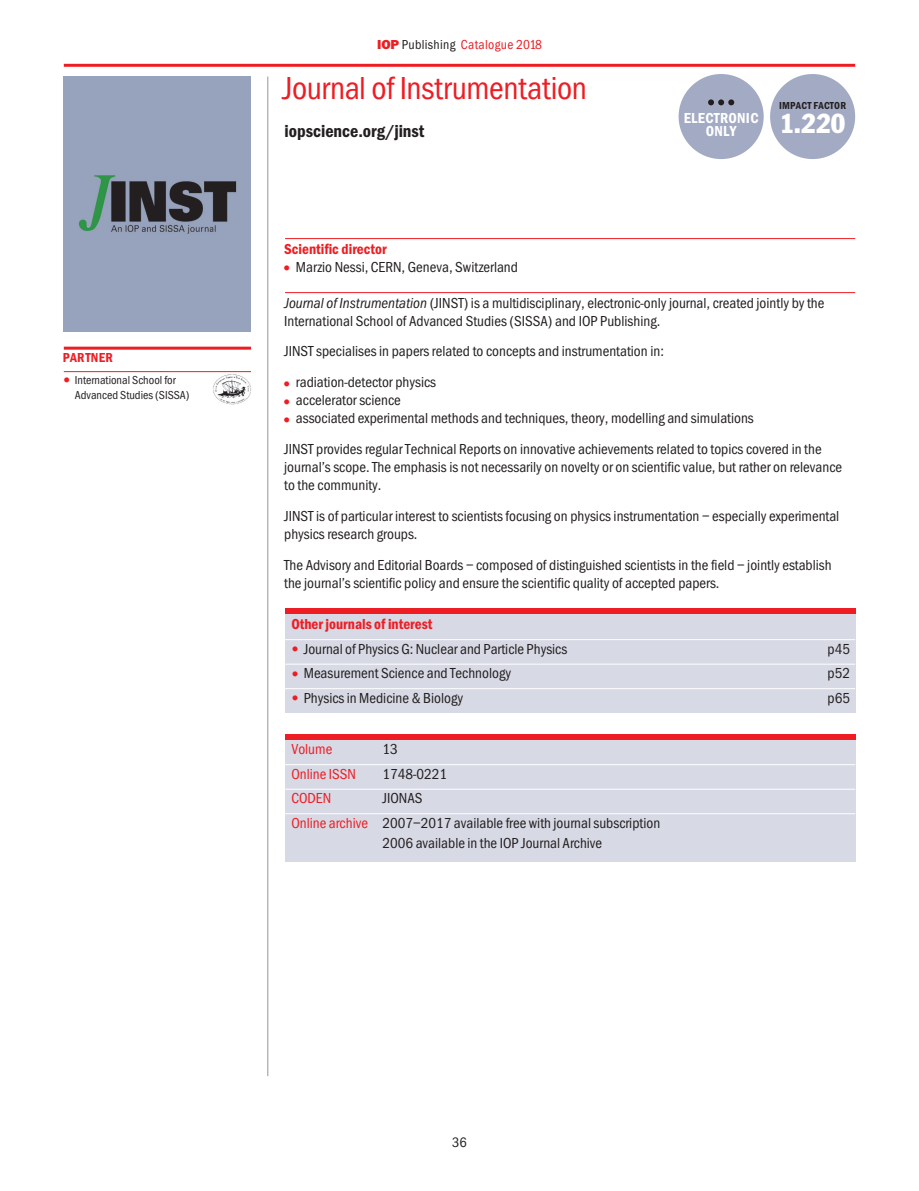
<style>
.page{position:relative;width:919px;height:1191px;background:#fff}
.page>*{position:absolute;margin:0;border:0;box-sizing:border-box;transform-origin:0 0}
.t1{font:33px "Franklin Got Cd Io P";letter-spacing:-.01em;color:#ee1d23}
.t2{font:condensed 27px "Franklin Gothic";color:#fff}
.t3{font:600 18px "Franklin Got Cd Io P";color:#231f20}
.t4{font:15px/18px "Franklin Got Cd Io P";color:#231f20}
.t5{font:600 15px "Franklin Got Cd Io P";color:#ee1d23}
.t6{font:15px "Franklin Got Cd Io P";color:#ee1d23}
.t7{font:600 15px/13.5px "Franklin Got Cd Io P";letter-spacing:.02em;color:#fff;text-align:center}
.t8{font:14.25px "Franklin Got Cd Io P";color:#231f20}
.t9{font:13.5px "Franklin Got Cd Io P";letter-spacing:.025em;color:#ee1d23}
.t10{font:600 13.5px "Franklin Got Cd Io P";letter-spacing:.02em;color:#ee1d23}
.t11{font:12px/15px "Franklin Got Cd Io P";color:#231f20}
.t12{font:600 10.5px "Franklin Got Cd Io P";letter-spacing:.02em;color:#231f20}
.s1{font-size:18px;color:#ee1d23}
.s2{font-family:"Franklin Got Md Io P";font-weight:800}
.s3{color:#231f20}
.s4{font-style:italic}
.s5{color:#ee1d23}
</style>
<div class="page">
<hr style="left:64px;top:64px;width:791px;height:3px;background:#ee1d23">
<hr style="left:267px;top:77px;width:1px;height:999px;background:#939598">
<div style="left:285px;top:609px;width:570px;height:103px;background:#d7d9e5"></div>
<div style="left:285px;top:609px;width:570px;height:5px;background:#ee1d23"></div>
<hr style="left:285px;top:639px;width:570px;height:1px;background:#fff">
<hr style="left:285px;top:664px;width:570px;height:1px;background:#fff">
<hr style="left:285px;top:688px;width:570px;height:1px;background:#fff">
<div style="left:285px;top:734px;width:570px;height:127px;background:#d7d9e5"></div>
<div style="left:285px;top:734px;width:570px;height:5px;background:#ee1d23"></div>
<hr style="left:285px;top:764px;width:570px;height:1px;background:#fff">
<hr style="left:285px;top:789px;width:570px;height:1px;background:#fff">
<hr style="left:285px;top:813px;width:570px;height:1px;background:#fff">
<hr style="left:64px;top:371px;width:187px;height:1px;background:#ee1d23">
<hr style="left:64px;top:347px;width:187px;height:3px;background:#ee1d23">
<hr style="left:285px;top:238px;width:570px;height:1px;background:#ee1d23">
<hr style="left:285px;top:292px;width:570px;height:1px;background:#ee1d23">
<img style="left:64px;top:77px;width:187px;height:255px">
<div style="left:770px;top:74px;width:85px;height:85px;background:#a3aac4;border-radius:50%"></div>
<div style="left:678px;top:74px;width:85px;height:85px;background:#a3aac4;border-radius:50%"></div>
<svg style="left:708px;top:99px;width:26px;height:6px"></svg>
<img style="left:213px;top:374px;width:38px;height:30px">
<p class="t10" style="left:63px;top:350px;width:51px">PARTNER</p>
<p class="t11" style="left:75px;top:372px;width:116px;text-indent:-14px"><span class="s1">•</span> International School for<br>Advanced Studies (SISSA)</p>
<p class="t9" style="left:377px;top:37px;width:166px"><span class="s2">IOP</span> <span class="s3">Publishing</span> Catalogue 2018</p>
<h1 class="t1" style="left:282px;top:69px;width:306px">Journal of Instrumentation</h1>
<p class="t3" style="left:284px;top:121px;width:141px">iopscience.org/jinst</p>
<p class="t7" style="left:683px;top:111px;width:76px">ELECTRONIC<br>ONLY</p>
<p class="t12" style="left:779px;top:100px;width:69px">IMPACT FACTOR</p>
<h2 class="t2" style="left:779px;top:107px;width:67px">1.220</h2>
<p class="t5" style="left:284px;top:240px;width:104px">Scientific director</p>
<p class="t4" style="left:281px;top:258px;width:239px"><span class="s1">•</span> Marzio Nessi, CERN, Geneva, Switzerland</p>
<p class="t4" style="left:284px;top:294px;width:541px"><span class="s4">Journal of Instrumentation</span> (JINST) is a multidisciplinary, electronic-only journal, created jointly by the<br>International School of Advanced Studies (SISSA) and IOP Publishing.</p>
<p class="t4" style="left:284px;top:343px;width:381px">JINST specialises in papers related to concepts and instrumentation in:</p>
<p class="t4" style="left:281px;top:373px;width:157px"><span class="s1">•</span> radiation-detector physics</p>
<p class="t4" style="left:281px;top:391px;width:121px"><span class="s1">•</span> accelerator science</p>
<p class="t4" style="left:281px;top:403px;width:542px;line-height:30.8px"><span class="s1">•</span> associated experimental methods and techniques, theory, modelling and simulations<br>JINST provides regular Technical Reports on innovative achievements related to topics covered in the</p>
<p class="t4" style="left:284px;top:458px;width:559px">journal’s scope. The emphasis is not necessarily on novelty or on scientific value, but rather on relevance to the community.</p>
<p class="t4" style="left:284px;top:507px;width:556px">JINST is of particular interest to scientists focusing on physics instrumentation – especially experimental physics research groups.</p>
<p class="t4" style="left:284px;top:556px;width:549px">The Advisory and Editorial Boards – composed of distinguished scientists in the field – jointly establish the journal’s scientific policy and ensure the scientific quality of accepted papers.</p>
<p class="t5" style="left:291px;top:615px;width:143px">Other journals of interest</p>
<p class="t4" style="left:289px;top:640px;width:279px"><span class="s1">•</span> Journal of Physics G: Nuclear and Particle Physics</p>
<p class="t4" style="left:827px;top:640px;width:24px">p45</p>
<p class="t4" style="left:289px;top:664px;width:223px"><span class="s1">•</span> Measurement Science and Technology</p>
<p class="t4" style="left:827px;top:664px;width:24px">p52</p>
<p class="t4" style="left:289px;top:689px;width:175px"><span class="s1">•</span> Physics in Medicine &amp; Biology</p>
<p class="t4" style="left:827px;top:689px;width:24px">p65</p>
<p class="t6" style="left:291px;top:741px;width:42px">Volume</p>
<p class="t4" style="left:382px;top:740px;width:17px">13</p>
<p class="t6" style="left:291px;top:765px;width:66px">Online ISSN</p>
<p class="t4" style="left:382px;top:765px;width:66px">1748-0221</p>
<p class="t6" style="left:291px;top:789px;width:41px">CODEN</p>
<p class="t4" style="left:291px;top:786px;width:370px;line-height:24.5px;text-indent:91px">JIONAS<br><span class="s5">Online archive</span> 2007–2017 available free with journal subscription</p>
<p class="t4" style="left:382px;top:834px;width:221px">2006 available in the IOP Journal Archive</p>
<p class="t8" style="left:452px;top:1134px;width:16px">36</p>
</div>
